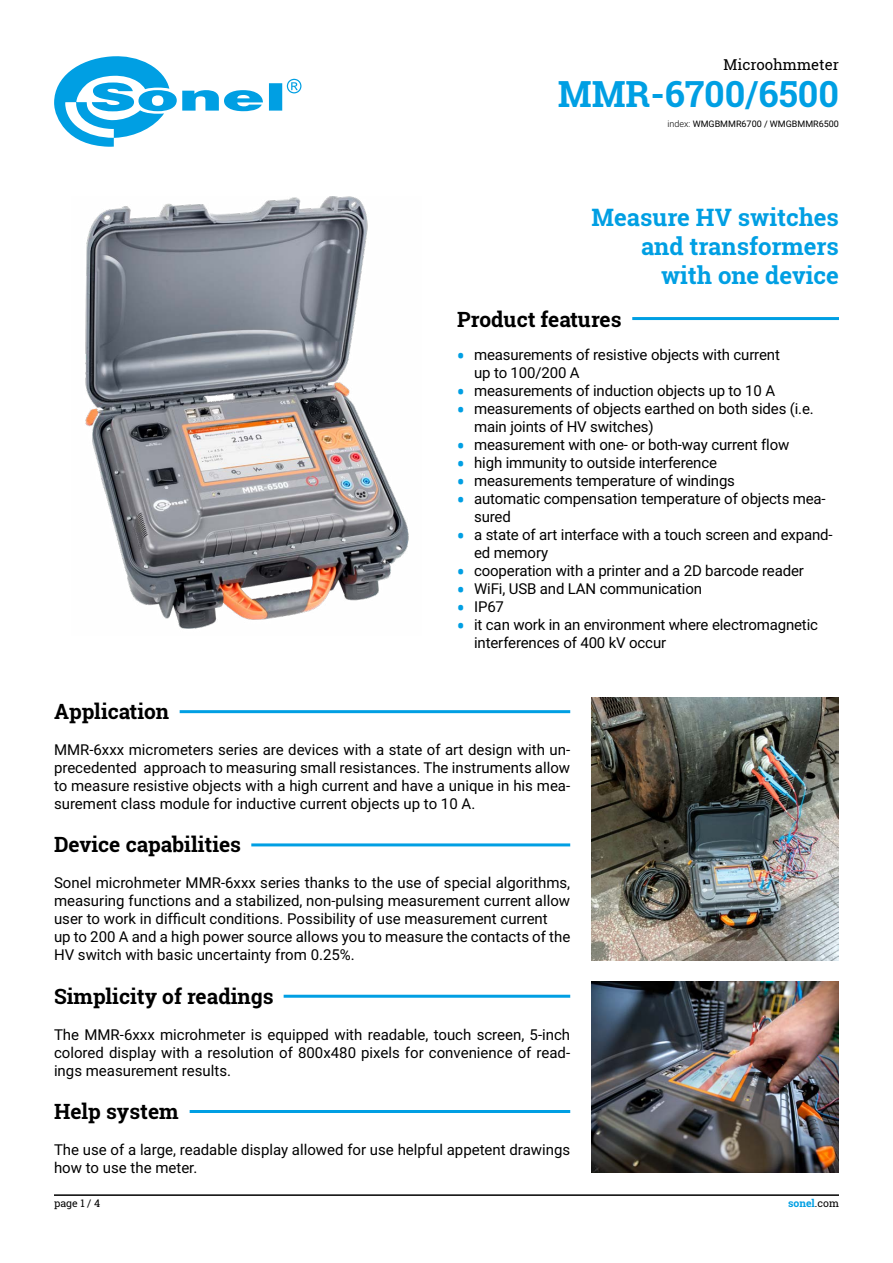
<style>
.page{position:relative;width:893px;height:1263px;background:#fff}
.page>*{position:absolute;margin:0;border:0;box-sizing:border-box;transform-origin:0 0}
.t1{font:700 36px "Roboto Slab";color:#009fe3}
.t2{font:700 24px/28.8px "Roboto Slab";color:#009fe3;text-align:right}
.t3{font:700 21px "Roboto Slab";color:#000}
.t4{font:15px/18px "Roboto";letter-spacing:-.01em;color:#000}
.t5{font:15px "Roboto Slab";color:#000}
.t6{font:700 10.5px "Roboto Slab";color:#009fe3}
.t7{font:10.5px "Roboto Slab";color:#000}
.t8{font:9px "Roboto";color:#000}
.s1{font-weight:300}
.s2{font-family:"Roboto Slab";font-weight:700;font-size:21px;color:#009fe3}
.s3{font-weight:400;color:#000}
</style>
<div class="page">
<hr style="left:54px;top:1194px;width:785px;height:2px;background:#000">
<svg style="left:54px;top:56px;width:247px;height:91px"></svg>
<hr style="left:632px;top:317px;width:207px;height:3px;background:#009fe3">
<img style="left:591px;top:697px;width:248px;height:263px">
<img style="left:591px;top:981px;width:248px;height:192px">
<hr style="left:180px;top:710px;width:390px;height:3px;background:#009fe3">
<hr style="left:251px;top:843px;width:319px;height:3px;background:#009fe3">
<hr style="left:284px;top:995px;width:286px;height:3px;background:#009fe3">
<hr style="left:190px;top:1110px;width:380px;height:3px;background:#009fe3">
<img style="left:85px;top:196px;width:324px;height:433px">
<p class="t5" style="left:723px;top:54px;width:117px">Microohmmeter</p>
<h1 class="t1" style="left:558px;top:69px;width:283px">MMR-6700/6500</h1>
<p class="t8" style="left:668px;top:117px;width:173px"><span class="s1">index:</span> WMGBMMR6700 / WMGBMMR6500</p>
<h2 class="t2" style="left:591px;top:203px;width:249px">Measure HV switches and transformers with one device</h2>
<h3 class="t3" style="left:457px;top:305px;width:166px">Product features</h3>
<p class="t4" style="left:474px;top:345px;width:307px;text-indent:-17px"><span class="s2">•</span> measurements of resistive objects with current up to 100/200 A</p>
<p class="t4" style="left:457px;top:381px;width:319px"><span class="s2">•</span> measurements of induction objects up to 10 A</p>
<p class="t4" style="left:474px;top:399px;width:341px;text-indent:-17px"><span class="s2">•</span> measurements of objects earthed on both sides (i.e. main joints of HV switches)</p>
<p class="t4" style="left:457px;top:435px;width:334px"><span class="s2">•</span> measurement with one- or both-way current flow</p>
<p class="t4" style="left:457px;top:453px;width:261px"><span class="s2">•</span> high immunity to outside interference</p>
<p class="t4" style="left:457px;top:471px;width:279px"><span class="s2">•</span> measurements temperature of windings</p>
<p class="t4" style="left:474px;top:489px;width:353px;text-indent:-17px"><span class="s2">•</span> automatic compensation temperature of objects mea&shy;sured</p>
<p class="t4" style="left:474px;top:525px;width:360px;text-indent:-17px"><span class="s2">•</span> a state of art interface with a touch screen and expand&shy;ed memory</p>
<p class="t4" style="left:457px;top:561px;width:348px"><span class="s2">•</span> cooperation with a printer and a 2D barcode reader</p>
<p class="t4" style="left:457px;top:579px;width:246px"><span class="s2">•</span> WiFi, USB and LAN communication</p>
<p class="t4" style="left:457px;top:597px;width:48px"><span class="s2">•</span> IP67</p>
<p class="t4" style="left:474px;top:615px;width:345px;text-indent:-17px"><span class="s2">•</span> it can work in an environment where electromagnetic interferences of 400 kV occur</p>
<h3 class="t3" style="left:54px;top:697px;width:117px">Application</h3>
<p class="t4" style="left:54px;top:740px;width:518px;text-align:justify">MMR-6xxx micrometers series are devices with a state of art design with un&shy;precedented approach to measuring small resistances. The instruments allow to measure resistive objects with a high current and have a unique in his mea&shy;surement class module for inductive current objects up to 10 A.</p>
<h3 class="t3" style="left:54px;top:830px;width:189px">Device capabilities</h3>
<p class="t4" style="left:54px;top:873px;width:518px">Sonel microhmeter MMR-6xxx series thanks to the use of special algorithms, measuring functions and a stabilized, non-pulsing measurement current allow user to work in difficult conditions. Possibility of use measurement current<br>up to 200 A and a high power source allows you to measure the contacts of the HV switch with basic uncertainty from 0.25%.</p>
<h3 class="t3" style="left:54px;top:981px;width:221px">Simplicity of readings</h3>
<p class="t4" style="left:54px;top:1025px;width:518px;text-align:justify">The MMR-6xxx microhmeter is equipped with readable, touch screen, 5-inch colored display with a resolution of 800x480 pixels for convenience of read&shy;ings measurement results.</p>
<h3 class="t3" style="left:54px;top:1097px;width:126px">Help system</h3>
<p class="t4" style="left:54px;top:1140px;width:518px">The use of a large, readable display allowed for use helpful appetent drawings how to use the meter.</p>
<p class="t7" style="left:54px;top:1196px;width:48px">page 1 / 4</p>
<p class="t6" style="left:788px;top:1196px;width:52px">sonel<span class="s3">.com</span></p>
</div>
